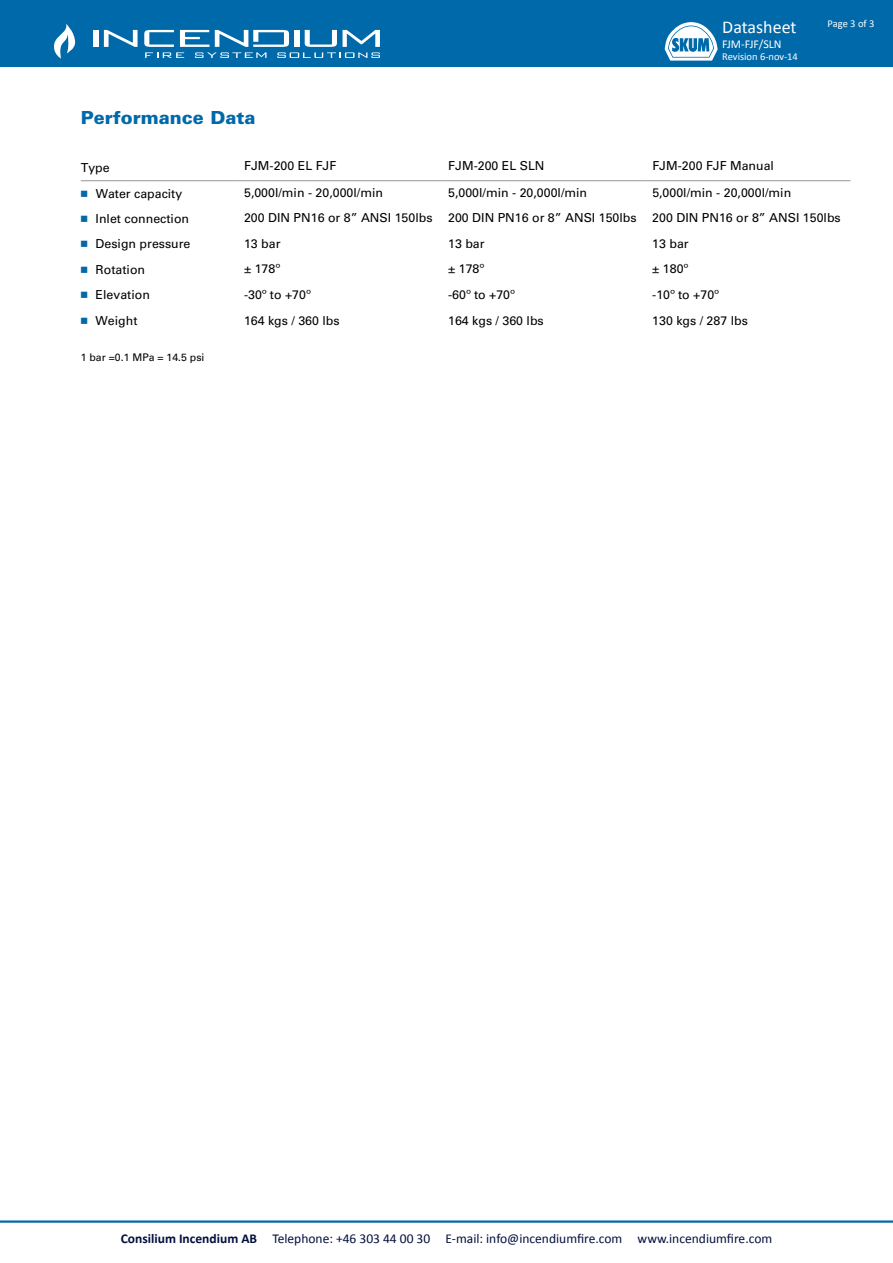
<style>
.page{position:relative;width:893px;height:1263px;background:#fff}
.page>*{position:absolute;margin:0;border:0;box-sizing:border-box;transform-origin:0 0}
.t1{font:900 18px "Univers LT Std";color:#0069aa}
.t2{font:18px "Calibri";color:#fff}
.t3{font:13.5px "Calibri";color:#000f3d}
.t4{font:12.3px "Univers LT Std";color:#000}
.t5{font:12px "Calibri";color:#fff}
.t6{font:10.5px "Calibri";color:#fff}
.t7{font:10.5px "Univers LT Std";color:#000}
.s1{font-family:"Universal Newswith Comm Pi";color:#0069aa}
.s2{font-weight:700}
</style>
<div class="page">
<hr style="left:0;top:1220px;width:893px;height:3px;background:#0069aa">
<svg style="left:81px;top:181px;width:769px;height:1px"></svg>
<hr style="left:81px;top:180px;width:157px;height:1px;background:#939598">
<hr style="left:238px;top:180px;width:204px;height:1px;background:#939598">
<hr style="left:442px;top:180px;width:204px;height:1px;background:#939598">
<hr style="left:646px;top:180px;width:204px;height:1px;background:#939598">
<div style="left:0;top:0;width:893px;height:66px;background:#0069aa"></div>
<svg style="left:54px;top:24px;width:21px;height:35px"></svg>
<div style="left:93px;top:30px;width:5px;height:17px;background:#fff"></div>
<svg style="left:104px;top:30px;width:34px;height:17px"></svg>
<svg style="left:144px;top:30px;width:236px;height:28px"></svg>
<svg style="left:665px;top:22px;width:53px;height:39px"></svg>
<p class="t2" style="left:722px;top:16px;width:76px">Datasheet</p>
<p class="t6" style="left:828px;top:17px;width:48px">Page 3 of 3</p>
<p class="t5" style="left:722px;top:36px;width:61px">FJM-FJF/SLN</p>
<p class="t6" style="left:722px;top:50px;width:77px">Revision 6-nov-14</p>
<p class="t1" style="left:81px;top:106px;width:176px">Performance Data</p>
<p class="t4" style="left:81px;top:161px;width:30px">Type</p>
<p class="t4" style="left:244px;top:159px;width:94px">FJM-200 EL FJF</p>
<p class="t4" style="left:448px;top:159px;width:98px">FJM-200 EL SLN</p>
<p class="t4" style="left:652px;top:159px;width:123px">FJM-200 FJF Manual</p>
<p class="t4" style="left:81px;top:186px;width:103px"><span class="s1">n</span> Water capacity</p>
<p class="t4" style="left:244px;top:186px;width:140px">5,000l/min - 20,000l/min</p>
<p class="t4" style="left:448px;top:186px;width:140px">5,000l/min - 20,000l/min</p>
<p class="t4" style="left:652px;top:186px;width:140px">5,000l/min - 20,000l/min</p>
<p class="t4" style="left:81px;top:211px;width:110px"><span class="s1">n</span> Inlet connection</p>
<p class="t4" style="left:244px;top:211px;width:190px">200 DIN PN16 or 8” ANSI 150lbs</p>
<p class="t4" style="left:448px;top:211px;width:190px">200 DIN PN16 or 8” ANSI 150lbs</p>
<p class="t4" style="left:652px;top:211px;width:190px">200 DIN PN16 or 8” ANSI 150lbs</p>
<p class="t4" style="left:81px;top:237px;width:111px"><span class="s1">n</span> Design pressure</p>
<p class="t4" style="left:244px;top:236px;width:38px">13 bar</p>
<p class="t4" style="left:448px;top:236px;width:38px">13 bar</p>
<p class="t4" style="left:652px;top:236px;width:38px">13 bar</p>
<p class="t4" style="left:81px;top:262px;width:66px"><span class="s1">n</span> Rotation</p>
<p class="t4" style="left:244px;top:262px;width:37px">± 178º</p>
<p class="t4" style="left:448px;top:262px;width:37px">± 178º</p>
<p class="t4" style="left:652px;top:262px;width:37px">± 180º</p>
<p class="t4" style="left:81px;top:288px;width:71px"><span class="s1">n</span> Elevation</p>
<p class="t4" style="left:244px;top:287px;width:68px">-30º to +70º</p>
<p class="t4" style="left:448px;top:287px;width:68px">-60º to +70º</p>
<p class="t4" style="left:652px;top:287px;width:68px">-10º to +70º</p>
<p class="t4" style="left:81px;top:313px;width:58px"><span class="s1">n</span> Weight</p>
<p class="t4" style="left:244px;top:313px;width:97px">164 kgs / 360 lbs</p>
<p class="t4" style="left:448px;top:313px;width:97px">164 kgs / 360 lbs</p>
<p class="t4" style="left:652px;top:313px;width:97px">130 kgs / 287 lbs</p>
<p class="t7" style="left:81px;top:351px;width:125px">1 bar =0.1 MPa = 14.5 psi</p>
<p class="t3" style="left:121px;top:1230px;width:653px"><span class="s2">Consilium Incendium AB</span> Telephone: +46 303 44 00 30 E-mail: info@incendiumfire.com www.incendiumfire.com</p>
</div>
